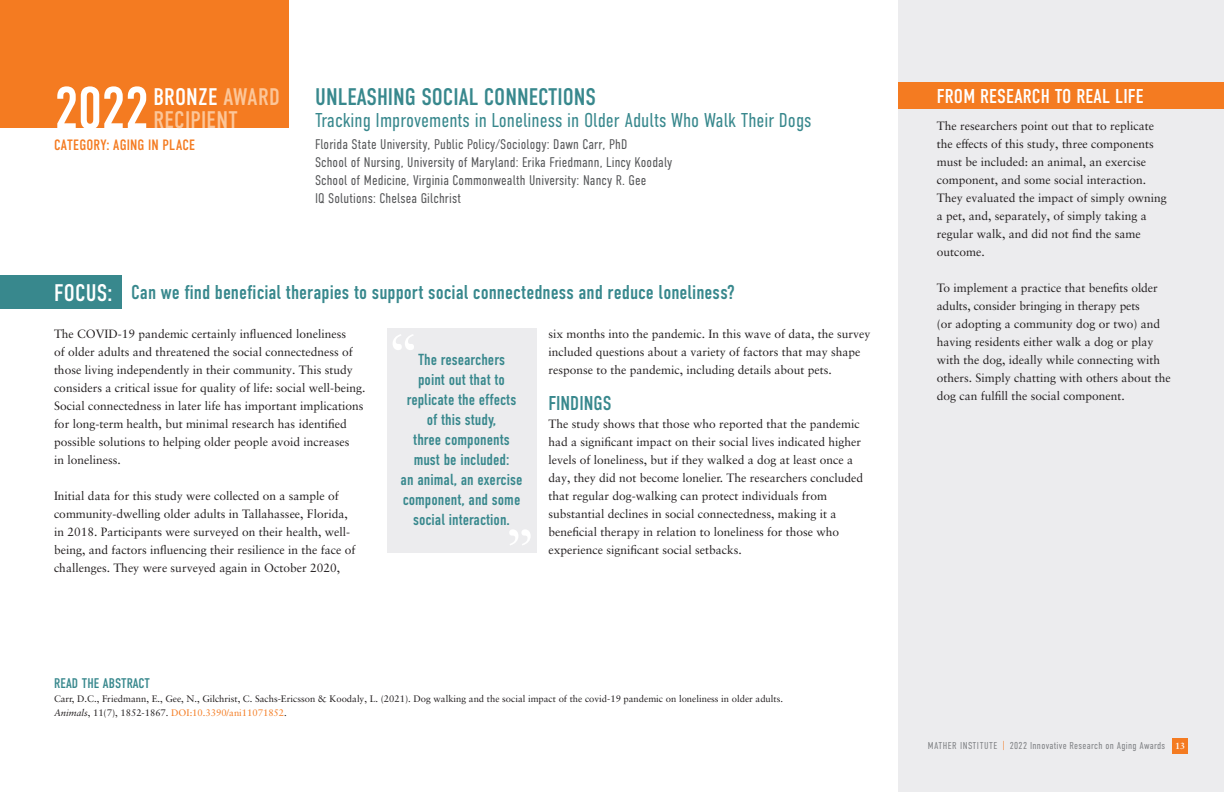
<style>
.page{position:relative;width:1224px;height:792px;background:#fff}
.page>*{position:absolute;margin:0;border:0;box-sizing:border-box;transform-origin:0 0}
.section_heading{font:60px "DIN Condensed";color:#fff}
.study_title{font:24px "DIN Condensed";color:#38888d}
.section_heading-2{font:24px "DIN Condensed";letter-spacing:.01em;color:#fff}
.section_heading-3{font:24px "DIN Condensed";letter-spacing:.015em;color:#fcc699}
.section_heading-4{font:20px "DIN Condensed";color:#38888d}
.study_subtitle{font:300 20px "DIN Condensed";color:#38888d}
.from_research_to_real_life{font:20px "DIN Condensed";letter-spacing:.01em;color:#fff}
.body_headings{font:20px "DIN Condensed";color:#38888d}
.quote{font:16px/20px "DIN Condensed";color:#38888d;text-align:center}
.category{font:15px "DIN Condensed";letter-spacing:.015em;color:#f47b21}
.school_name{font:300 14px/18px "DIN Condensed";letter-spacing:.01em;color:#57585a}
.body_headings-2{font:14px "DIN Condensed";letter-spacing:.01em;color:#38888d}
.body_copy{font:12px/18px "Sabon LT Pro";color:#231f20}
.sidebar_body_copy{font:12px/18px "Sabon LT Pro";color:#231f20}
.t1{font:300 10px "DIN Condensed";letter-spacing:.03em;color:#808285}
.references{font:9.5px/14px "Sabon LT Pro";color:#231f20}
.t2{font:700 9px "Sabon LT Pro";color:#fff}
.s1{color:#fcc699}
.s2{font-size:24px;color:#fff}
.s3{font-style:italic}
.s4{color:#f47b21}
</style>
<div class="page">
<div style="left:899px;top:0;width:325px;height:792px;background:#ececee"></div>
<div style="left:899px;top:82px;width:325px;height:27px;background:#f47b21"></div>
<div style="left:0;top:0;width:289px;height:127px;background:#f47b21"></div>
<div style="left:0;top:275px;width:122px;height:34px;background:#38888d"></div>
<div style="left:387px;top:329px;width:149px;height:224px;background:#ececee"></div>
<div style="left:1172px;top:738px;width:16px;height:16px;background:#f47b21"></div>
<p class="section_heading" style="left:54px;top:75px;width:97px">2022</p>
<p class="section_heading-2" style="left:153px;top:83px;width:128px">BRONZE <span class="s1">AWARD</span></p>
<p class="section_heading" style="left:124px;top:75px;width:27px">1</p>
<p class="section_heading-3" style="left:153px;top:106px;width:86px">RECIPIENT</p>
<p class="category" style="left:54px;top:136px;width:143px">CATEGORY: AGING IN PLACE</p>
<p class="study_title" style="left:315px;top:83px;width:282px">UNLEASHING SOCIAL CONNECTIONS</p>
<p class="study_subtitle" style="left:315px;top:109px;width:498px">Tracking Improvements in Loneliness in Older Adults Who Walk Their Dogs</p>
<p class="school_name" style="left:315px;top:135px;width:314px">Florida State University, Public Policy/Sociology: Dawn Carr, PhD</p>
<p class="school_name" style="left:315px;top:153px;width:359px">School of Nursing, University of Maryland: Erika Friedmann, Lincy Koodaly</p>
<p class="school_name" style="left:315px;top:171px;width:333px">School of Medicine, Virginia Commonwealth University: Nancy R. Gee<br>IQ Solutions: Chelsea Gilchrist</p>
<p class="section_heading-4" style="left:54px;top:281px;width:682px"><span class="s2">FOCUS:</span> Can we find beneficial therapies to support social connectedness and reduce loneliness?</p>
<p class="body_copy" style="left:54px;top:324px;width:311px">The COVID-19 pandemic certainly influenced loneliness<br>of older adults and threatened the social connectedness of those living independently in their community. This study considers a critical issue for quality of life: social well-being.<br>Social connectedness in later life has important implications for long-term health, but minimal research has identified possible solutions to helping older people avoid increases<br>in loneliness.</p>
<p class="body_copy" style="left:54px;top:486px;width:303px">Initial data for this study were collected on a sample of community-dwelling older adults in Tallahassee, Florida, in 2018. Participants were surveyed on their health, well&shy;being, and factors influencing their resilience in the face of challenges. They were surveyed again in October 2020,</p>
<p class="quote" style="left:418px;top:350px;width:89px">The researchers</p>
<p class="quote" style="left:418px;top:370px;width:88px">point out that to</p>
<p class="quote" style="left:407px;top:390px;width:111px">replicate the effects</p>
<p class="quote" style="left:427px;top:410px;width:71px">of this study,</p>
<p class="quote" style="left:413px;top:430px;width:98px">three components</p>
<p class="quote" style="left:414px;top:450px;width:97px">must be included:</p>
<p class="quote" style="left:401px;top:470px;width:123px">an animal, an exercise component, and some social interaction.</p>
<p class="body_copy" style="left:548px;top:324px;width:324px">six months into the pandemic. In this wave of data, the survey included questions about a variety of factors that may shape response to the pandemic, including details about pets.</p>
<p class="body_headings" style="left:548px;top:392px;width:65px">FINDINGS</p>
<p class="body_copy" style="left:548px;top:414px;width:316px">The study shows that those who reported that the pandemic had a significant impact on their social lives indicated higher levels of loneliness, but if they walked a dog at least once a day, they did not become lonelier. The researchers concluded that regular dog-walking can protect individuals from substantial declines in social connectedness, making it a beneficial therapy in relation to loneliness for those who experience significant social setbacks.</p>
<p class="body_headings-2" style="left:54px;top:676px;width:97px">READ THE ABSTRACT</p>
<p class="references" style="left:54px;top:692px;width:729px">Carr, D.C., Friedmann, E., Gee, N., Gilchrist, C. Sachs-Ericsson &amp; Koodaly, L. (2021). Dog walking and the social impact of the covid-19 pandemic on loneliness in older adults.<br><span class="s3">Animals</span>, 11(7), 1852-1867. <span class="s4">DOI:10.3390/ani11071852</span>.</p>
<p class="from_research_to_real_life" style="left:937px;top:85px;width:209px">FROM RESEARCH TO REAL LIFE</p>
<p class="sidebar_body_copy" style="left:937px;top:117px;width:232px">The researchers point out that to replicate the effects of this study, three components must be included: an animal, an exercise component, and some social interaction.<br>They evaluated the impact of simply owning a pet, and, separately, of simply taking a regular walk, and did not find the same outcome.</p>
<p class="sidebar_body_copy" style="left:937px;top:279px;width:236px">To implement a practice that benefits older adults, consider bringing in therapy pets<br>(or adopting a community dog or two) and having residents either walk a dog or play with the dog, ideally while connecting with others. Simply chatting with others about the dog can fulfill the social component.</p>
<p class="t1" style="left:928px;top:740px;width:239px">MATHER INSTITUTE <span class="s4">|</span> 2022 Innovative Research on Aging Awards</p>
<p class="t2" style="left:1175px;top:740px;width:12px">13</p>
</div>
